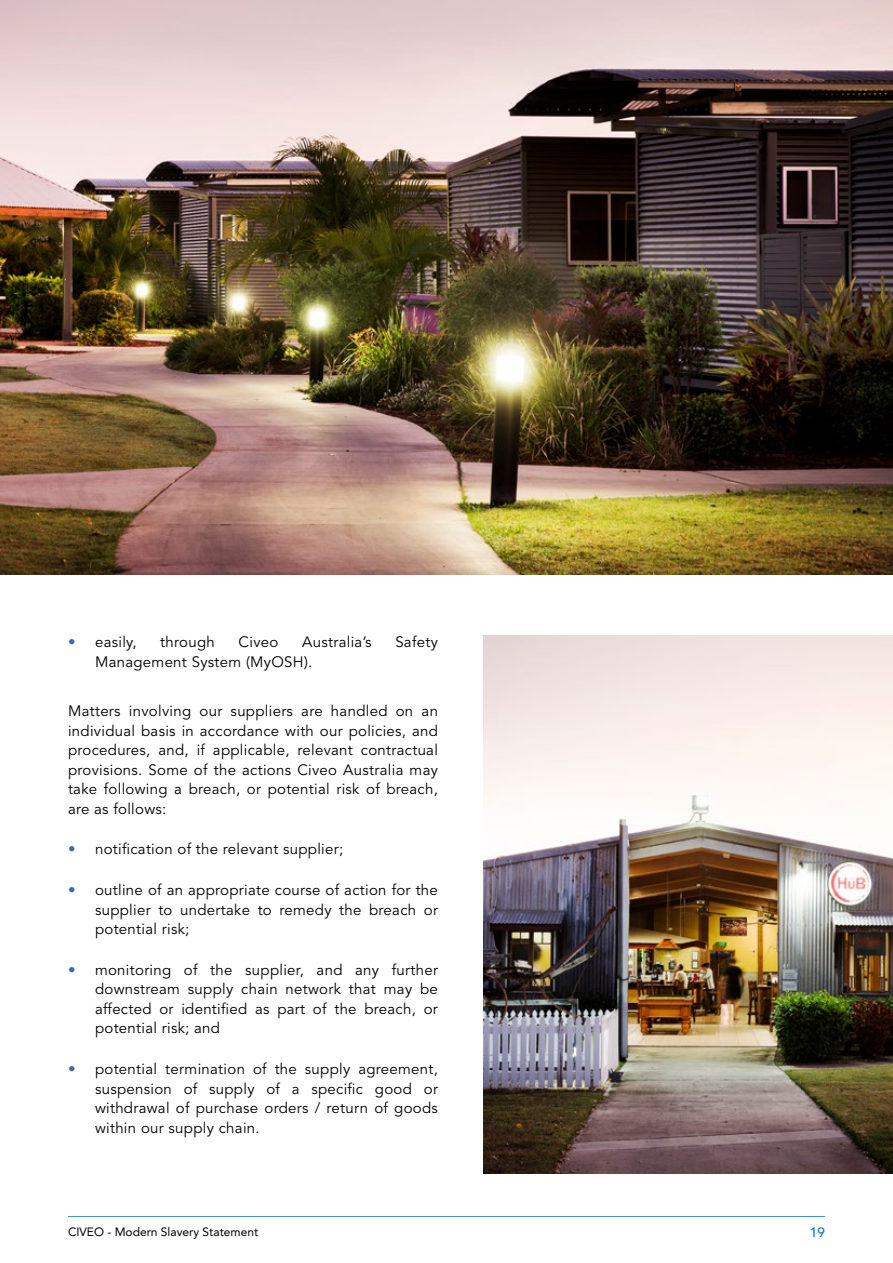
<style>
.page{position:relative;width:893px;height:1263px;background:#fff}
.page>*{position:absolute;margin:0;border:0;box-sizing:border-box;transform-origin:0 0}
.t1{font:15px/19.5px "Avenir LT Std";letter-spacing:.02em;color:#000;text-align:justify}
.t2{font:500 13.5px "Avenir LT Std";color:#007ec3}
.t3{font:12px "Avenir LT Std";color:#000}
.s1{color:#3c68ae}
</style>
<div class="page">
<hr style="left:68px;top:1215px;width:757px;height:1px;background:#0072bc">
<img style="left:0;top:0;width:893px;height:574px">
<img style="left:483px;top:636px;width:410px;height:538px">
<p class="t1" style="left:68px;top:633px;width:70px"><span class="s1">•</span> easily,</p>
<p class="t1" style="left:160px;top:633px;width:56px">through</p>
<p class="t1" style="left:239px;top:633px;width:41px">Civeo</p>
<p class="t1" style="left:302px;top:633px;width:71px">Australia’s</p>
<p class="t1" style="left:395px;top:633px;width:44px">Safety</p>
<p class="t1" style="left:95px;top:652px;width:219px">Management System (MyOSH).</p>
<p class="t1" style="left:68px;top:702px;width:371px">Matters involving our suppliers are handled on an individual basis in accordance with our policies, and procedures, and, if applicable, relevant contractual provisions. Some of the actions Civeo Australia may take following a breach, or potential risk of breach, are as follows:</p>
<p class="t1" style="left:68px;top:840px;width:277px"><span class="s1">•</span> notification of the relevant supplier;</p>
<p class="t1" style="left:95px;top:881px;width:344px;text-indent:-27px"><span class="s1">•</span> outline of an appropriate course of action for the supplier to undertake to remedy the breach or potential risk;</p>
<p class="t1" style="left:95px;top:960px;width:344px;text-indent:-27px"><span class="s1">•</span> monitoring of the supplier, and any further downstream supply chain network that may be affected or identified as part of the breach, or potential risk; and</p>
<p class="t1" style="left:95px;top:1060px;width:344px;text-indent:-27px"><span class="s1">•</span> potential termination of the supply agreement, suspension of supply of a specific good or withdrawal of purchase orders / return of goods within our supply chain.</p>
<p class="t3" style="left:68px;top:1225px;width:192px">CIVEO - Modern Slavery Statement</p>
<p class="t2" style="left:810px;top:1225px;width:17px">19</p>
</div>
